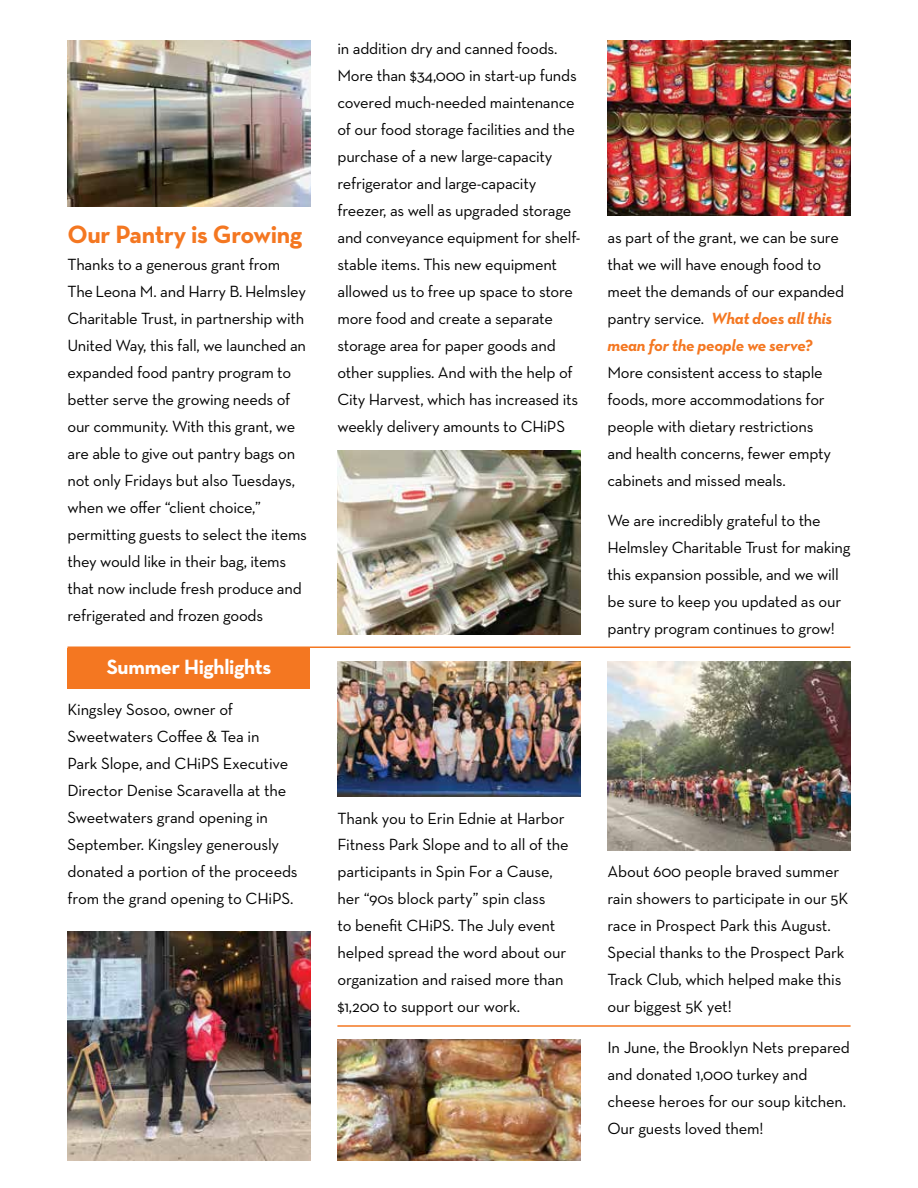
<style>
.page{position:relative;width:918px;height:1188px;background:#fff}
.page>*{position:absolute;margin:0;border:0;box-sizing:border-box;transform-origin:0 0}
.t1{font:700 25.5px "Neutra Text";letter-spacing:-.015em;color:#f47721}
.t2{font:700 21px "Neutra Text";letter-spacing:-.015em;color:#fff}
.t3{font:16.5px/27px "Neutra Text";letter-spacing:-.015em;color:#000}
.s1{font-weight:700;font-style:italic;color:#f47721}
</style>
<div class="page">
<img style="left:608px;top:40px;width:242px;height:176px">
<img style="left:338px;top:451px;width:242px;height:183px">
<hr style="left:68px;top:646px;width:782px;height:2px;background:#f47721">
<hr style="left:337px;top:1025px;width:514px;height:2px;background:#f47721">
<img style="left:68px;top:40px;width:242px;height:167px">
<img style="left:338px;top:662px;width:242px;height:134px">
<img style="left:608px;top:662px;width:242px;height:188px">
<img style="left:68px;top:932px;width:242px;height:229px">
<img style="left:338px;top:1040px;width:242px;height:121px">
<div style="left:68px;top:648px;width:242px;height:40px;background:#f47721"></div>
<h1 class="t1" style="left:68px;top:218px;width:236px">Our Pantry is Growing</h1>
<p class="t3" style="left:68px;top:251px;width:241px">Thanks to a generous grant from The Leona M. and Harry B. Helmsley Charitable Trust, in partnership with United Way, this fall, we launched an expanded food pantry program to better serve the growing needs of our community. With this grant, we are able to give out pantry bags on not only Fridays but also Tuesdays, when we offer “client choice,” permitting guests to select the items they would like in their bag, items that now include fresh produce and refrigerated and frozen goods</p>
<p class="t2" style="left:107px;top:653px;width:166px">Summer Highlights</p>
<p class="t3" style="left:67px;top:696px;width:232px">Kingsley Sosoo, owner of<br>Sweetwaters Coffee &amp; Tea in<br>Park Slope, and CHiPS Executive<br>Director Denise Scaravella at the<br>Sweetwaters grand opening in<br>September. Kingsley generously donated a portion of the proceeds from the grand opening to CHiPS.</p>
<p class="t3" style="left:338px;top:35px;width:245px">in addition dry and canned foods.<br>More than $34,000 in start-up funds covered much-needed maintenance of our food storage facilities and the purchase of a new large-capacity refrigerator and large-capacity freezer, as well as upgraded storage and conveyance equipment for shelf&shy;stable items. This new equipment allowed us to free up space to store more food and create a separate storage area for paper goods and other supplies. And with the help of City Harvest, which has increased its weekly delivery amounts to CHiPS</p>
<p class="t3" style="left:608px;top:223px;width:238px">as part of the grant, we can be sure that we will have enough food to meet the demands of our expanded pantry service. <span class="s1">What does all this mean for the people we serve?</span></p>
<p class="t3" style="left:608px;top:358px;width:225px">More consistent access to staple foods, more accommodations for people with dietary restrictions and health concerns, fewer empty cabinets and missed meals.</p>
<p class="t3" style="left:608px;top:507px;width:245px">We are incredibly grateful to the Helmsley Charitable Trust for making this expansion possible, and we will be sure to keep you updated as our pantry program continues to grow!</p>
<p class="t3" style="left:338px;top:804px;width:233px">Thank you to Erin Ednie at Harbor<br>Fitness Park Slope and to all of the participants in Spin For a Cause, her “90s block party” spin class<br>to benefit CHiPS. The July event helped spread the word about our organization and raised more than $1,200 to support our work.</p>
<p class="t3" style="left:607px;top:858px;width:242px">About 600 people braved summer rain showers to participate in our 5K race in Prospect Park this August.<br>Special thanks to the Prospect Park<br>Track Club, which helped make this our biggest 5K yet!</p>
<p class="t3" style="left:608px;top:1034px;width:244px">In June, the Brooklyn Nets prepared and donated 1,000 turkey and cheese heroes for our soup kitchen.<br>Our guests loved them!</p>
</div>
